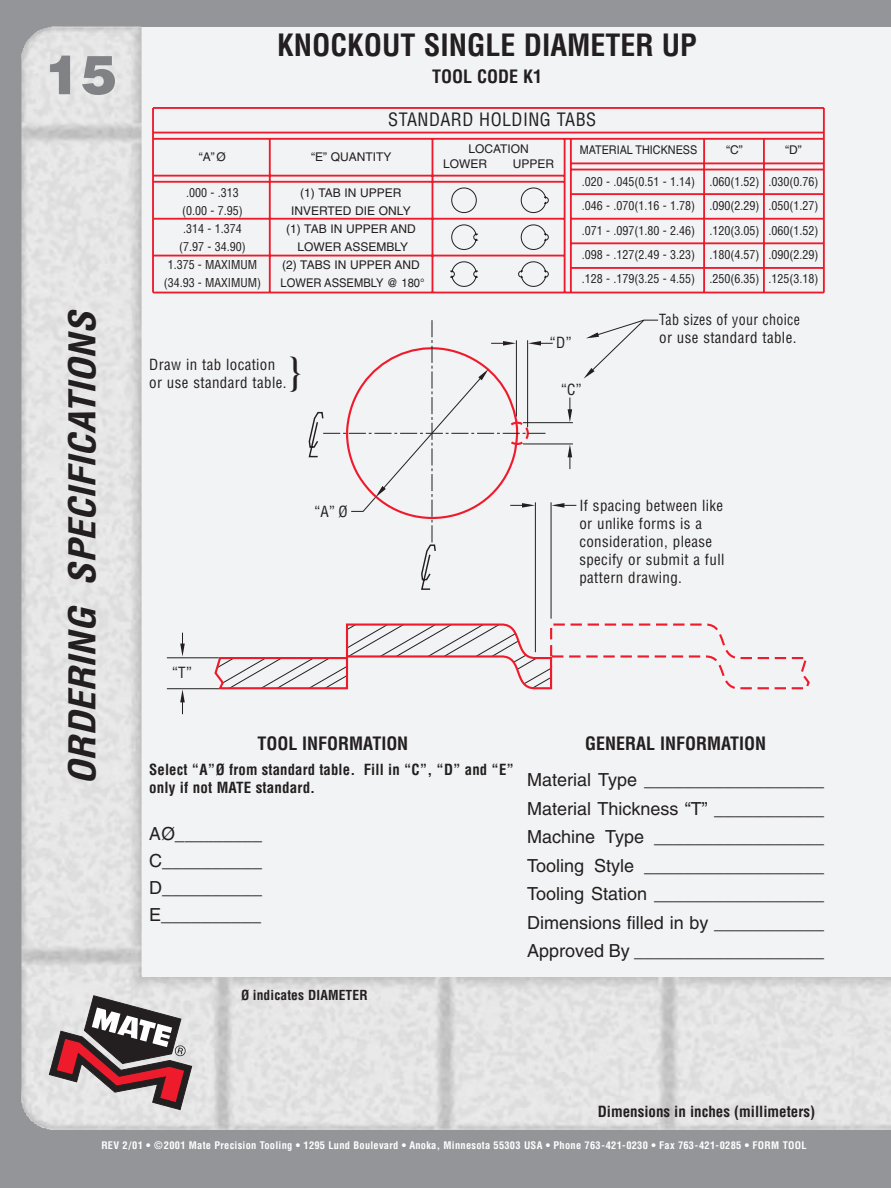
<style>
.page{position:relative;width:891px;height:1188px;background:#939598}
.page>*{position:absolute;margin:0;border:0;box-sizing:border-box;transform-origin:0 0}
.t1{font:900 54px "Helvetica";color:#808285}
.t2{font:condensed 42px "Helvetica";color:#231f20}
.t3{font:italic 700 condensed 36px "Helvetica";letter-spacing:.005em;color:#231f20;scale:1.1 1}
.t4{font:700 condensed 30px "Helvetica";color:#231f20}
.t5{font:18px/28.5px "Helvetica";color:#231f20;text-align:justify}
.t6{font:700 condensed 18px "Helvetica";color:#231f20}
.t7{font:condensed 18px "Helvetica";letter-spacing:.025em;color:#231f20}
.t8{font:condensed 15px/18px "Helvetica";letter-spacing:.025em;color:#231f20}
.t9{font:700 condensed 15px/18px "Helvetica";letter-spacing:.01em;color:#231f20}
.t10{font:condensed 15px/18px "Helvetica";letter-spacing:.025em;color:#231f20;scale:.93 1}
.t11{font:700 condensed 13.5px "Helvetica";letter-spacing:.01em;color:#231f20}
.t12{font:condensed 12px/24.5px "Helvetica";color:#231f20;text-align:justify}
.t13{font:12px/18px "Helvetica";color:#231f20;text-align:center}
.t14{font:12px "Helvetica";color:#231f20;scale:.9 1}
.t15{font:700 condensed 10.2px "Helvetica";letter-spacing:.025em;color:#fff}
</style>
<div class="page">
<img style="left:21px;top:27px;width:870px;height:1103px">
<div style="left:143px;top:27px;width:748px;height:950px;background:#f2f3f4"></div>
<svg style="left:49px;top:995px;width:143px;height:115px"></svg>
<svg style="left:584px;top:319px;width:74px;height:60px"></svg>
<svg style="left:213px;top:623px;width:295px;height:67px"></svg>
<svg style="left:508px;top:504px;width:302px;height:186px"></svg>
<hr style="left:167px;top:658px;width:52px;height:1px;background:#231f20">
<hr style="left:167px;top:688px;width:52px;height:1px;background:#231f20">
<svg style="left:180px;top:633px;width:5px;height:24px"></svg>
<svg style="left:180px;top:689px;width:5px;height:25px"></svg>
<svg style="left:308px;top:320px;width:268px;height:271px"></svg>
<hr style="left:571px;top:162px;width:253px;height:2px;background:#ee1b2c">
<hr style="left:571px;top:169px;width:253px;height:1px;background:#ee1b2c">
<hr style="left:571px;top:193px;width:253px;height:2px;background:#ee1b2c">
<hr style="left:571px;top:218px;width:253px;height:2px;background:#ee1b2c">
<hr style="left:571px;top:242px;width:253px;height:2px;background:#ee1b2c">
<hr style="left:571px;top:267px;width:253px;height:2px;background:#ee1b2c">
<hr style="left:703px;top:139px;width:2px;height:154px;background:#ee1b2c">
<hr style="left:763px;top:139px;width:2px;height:154px;background:#ee1b2c">
<hr style="left:823px;top:108px;width:2px;height:185px;background:#ee1b2c">
<hr style="left:153px;top:107px;width:671px;height:2px;background:#ee1b2c">
<hr style="left:152px;top:108px;width:2px;height:185px;background:#ee1b2c">
<hr style="left:153px;top:132px;width:671px;height:1px;background:#ee1b2c">
<hr style="left:153px;top:138px;width:671px;height:2px;background:#ee1b2c">
<hr style="left:153px;top:175px;width:412px;height:2px;background:#ee1b2c">
<hr style="left:153px;top:218px;width:412px;height:2px;background:#ee1b2c">
<hr style="left:153px;top:255px;width:412px;height:1px;background:#ee1b2c">
<hr style="left:153px;top:292px;width:671px;height:1px;background:#ee1b2c">
<hr style="left:269px;top:139px;width:2px;height:154px;background:#ee1b2c">
<hr style="left:432px;top:139px;width:1px;height:154px;background:#ee1b2c">
<hr style="left:153px;top:181px;width:412px;height:2px;background:#ee1b2c">
<hr style="left:564px;top:139px;width:2px;height:154px;background:#ee1b2c">
<hr style="left:570px;top:139px;width:2px;height:154px;background:#ee1b2c">
<svg style="left:449px;top:187px;width:100px;height:100px"></svg>
<h1 class="t1" style="left:45px;top:55px;width:74px">15</h1>
<h3 class="t3" style="left:68px;top:785px;width:431px;rotate:-90deg">ORDERING SPECIFICATIONS</h3>
<h3 class="t4" style="left:277px;top:34px;width:421px">KNOCKOUT SINGLE DIAMETER UP</h3>
<h3 class="t6" style="left:432px;top:69px;width:111px">TOOL CODE K1</h3>
<h3 class="t7" style="left:388px;top:113px;width:209px">STANDARD HOLDING TABS</h3>
<p class="t14" style="left:580px;top:145px;width:132px">MATERIAL THICKNESS</p>
<p class="t12" style="left:582px;top:170px;width:115px">.020 - .045(0.51 - 1.14) .046 - .070(1.16 - 1.78) .071 - .097(1.80 - 2.46) .098 - .127(2.49 - 3.23) .128 - .179(3.25 - 4.55)</p>
<p class="t12" style="left:768px;top:170px;width:51px">.030(0.76) .050(1.27) .060(1.52) .090(2.29) .125(3.18)</p>
<p class="t13" style="left:443px;top:143px;width:87px;line-height:15px;text-align:left;text-indent:25px">LOCATION<br>LOWER</p>
<p class="t13" style="left:726px;top:142px;width:18px">“C”</p>
<p class="t13" style="left:785px;top:142px;width:18px">“D”</p>
<p class="t13" style="left:199px;top:149px;width:28px">“A”Ø</p>
<p class="t13" style="left:311px;top:149px;width:82px">“E” QUANTITY</p>
<p class="t13" style="left:281px;top:185px;width:146px">(1) TAB IN UPPER<br>INVERTED DIE ONLY<br>(1) TAB IN UPPER AND<br>LOWER ASSEMBLY<br>(2) TABS IN UPPER AND<br>LOWER ASSEMBLY @ 180°</p>
<p class="t13" style="left:513px;top:156px;width:43px">UPPER</p>
<p class="t12" style="left:709px;top:170px;width:51px">.060(1.52) .090(2.29) .120(3.05) .180(4.57) .250(6.35)</p>
<p class="t12" style="left:164px;top:185px;width:99px;line-height:18px;text-align:center">.000 - .313<br>(0.00 - 7.95)<br>.314 - 1.374<br>(7.97 - 34.90)<br>1.375 - MAXIMUM (34.93 - MAXIMUM)</p>
<h2 class="t2" style="left:290px;top:357px;width:13px">}</h2>
<p class="t8" style="left:149px;top:356px;width:139px">Draw in tab location or use standard table.</p>
<p class="t8" style="left:550px;top:334px;width:23px">“D”</p>
<p class="t8" style="left:561px;top:381px;width:22px">“C”</p>
<p class="t10" style="left:659px;top:312px;width:153px">Tab sizes of your choice or use standard table.</p>
<p class="t8" style="left:314px;top:503px;width:35px">“A” Ø</p>
<p class="t8" style="left:579px;top:498px;width:147px">If spacing between like or unlike forms is a consideration, please specify or submit a full pattern drawing.</p>
<p class="t8" style="left:172px;top:665px;width:21px">“T”</p>
<h3 class="t6" style="left:257px;top:736px;width:152px">TOOL INFORMATION</h3>
<p class="t9" style="left:149px;top:762px;width:366px">Select “A”Ø from standard table. Fill in “C”, “D” and “E” only if not MATE standard.</p>
<h3 class="t5" style="left:149px;top:822px;width:115px;line-height:27px">AØ_________ C__________ D__________ E__________</h3>
<p class="t11" style="left:241px;top:990px;width:128px">Ø indicates DIAMETER</p>
<h3 class="t6" style="left:585px;top:736px;width:182px">GENERAL INFORMATION</h3>
<p class="t5" style="left:527px;top:767px;width:299px">Material Type __________________ Material Thickness “T” ___________ Machine Type _________________ Tooling Style __________________ Tooling Station _________________ Dimensions filled in by ___________ Approved By ___________________</p>
<p class="t9" style="left:598px;top:1104px;width:219px">Dimensions in inches (millimeters)</p>
<p class="t15" style="left:101px;top:1141px;width:707px">REV 2/01 • ©2001 Mate Precision Tooling • 1295 Lund Boulevard • Anoka, Minnesota 55303 USA • Phone 763-421-0230 • Fax 763-421-0285 • FORM TOOL</p>
</div>
